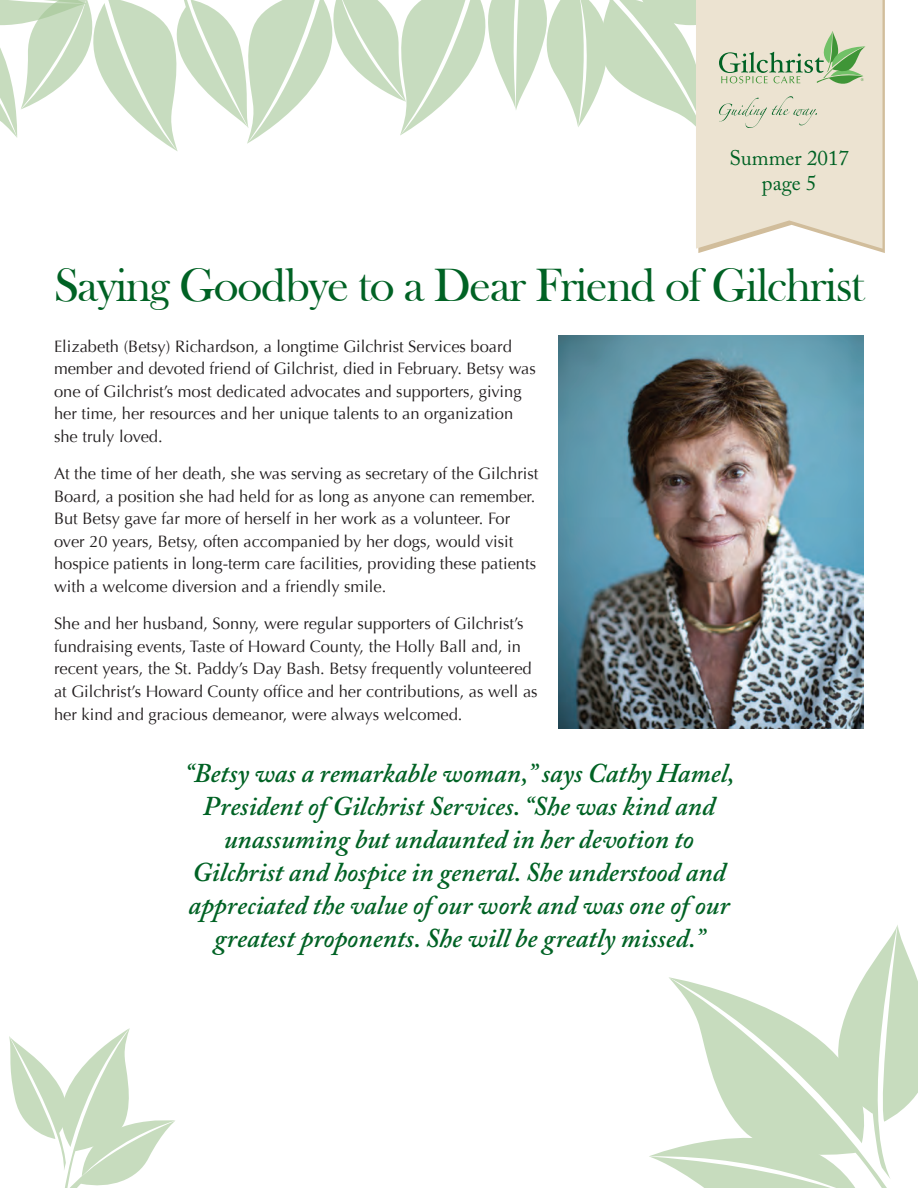
<style>
.page{position:relative;width:918px;height:1188px;background:#fff}
.page>*{position:absolute;margin:0;border:0;box-sizing:border-box;transform-origin:0 0}
.t1{font:48px "Bask Old Face";letter-spacing:-.025em;color:#006224}
.t2{font:italic 600 27px/33px "Adobe Caslon Pro";color:#006224;text-align:center}
.t3{font:21px "Adobe Caslon Pro";color:#006224}
.t4{font:16.5px/22.5px "Optima";color:#231f20}
</style>
<div class="page">
<svg style="left:649px;top:925px;width:269px;height:263px"></svg>
<svg style="left:698px;top:0;width:187px;height:253px"></svg>
<svg style="left:696px;top:0;width:187px;height:249px;background:#ece3d2"></svg>
<svg style="left:0;top:0;width:865px;height:151px"></svg>
<img style="left:559px;top:335px;width:305px;height:394px">
<svg style="left:9px;top:1028px;width:166px;height:160px"></svg>
<p class="t3" style="left:729px;top:146px;width:121px">Summer 2017</p>
<p class="t3" style="left:762px;top:171px;width:56px">page 5</p>
<p class="t1" style="left:54px;top:259px;width:812px">Saying Goodbye to a Dear Friend of Gilchrist</p>
<p class="t4" style="left:54px;top:335px;width:483px">Elizabeth (Betsy) Richardson, a longtime Gilchrist Services board member and devoted friend of Gilchrist, died in February. Betsy was one of Gilchrist’s most dedicated advocates and supporters, giving her time, her resources and her unique talents to an organization she truly loved.</p>
<p class="t4" style="left:54px;top:463px;width:486px">At the time of her death, she was serving as secretary of the Gilchrist Board, a position she had held for as long as anyone can remember.<br>But Betsy gave far more of herself in her work as a volunteer. For over 20 years, Betsy, often accompanied by her dogs, would visit hospice patients in long-term care facilities, providing these patients with a welcome diversion and a friendly smile.</p>
<p class="t4" style="left:54px;top:613px;width:485px">She and her husband, Sonny, were regular supporters of Gilchrist’s fundraising events, Taste of Howard County, the Holly Ball and, in recent years, the St. Paddy’s Day Bash. Betsy frequently volunteered at Gilchrist’s Howard County office and her contributions, as well as her kind and gracious demeanor, were always welcomed.</p>
<p class="t2" style="left:184px;top:756px;width:551px">“Betsy was a remarkable woman,” says Cathy Hamel, President of Gilchrist Services. “She was kind and unassuming but undaunted in her devotion to Gilchrist and hospice in general. She understood and appreciated the value of our work and was one of our greatest proponents. She will be greatly missed.”</p>
</div>
